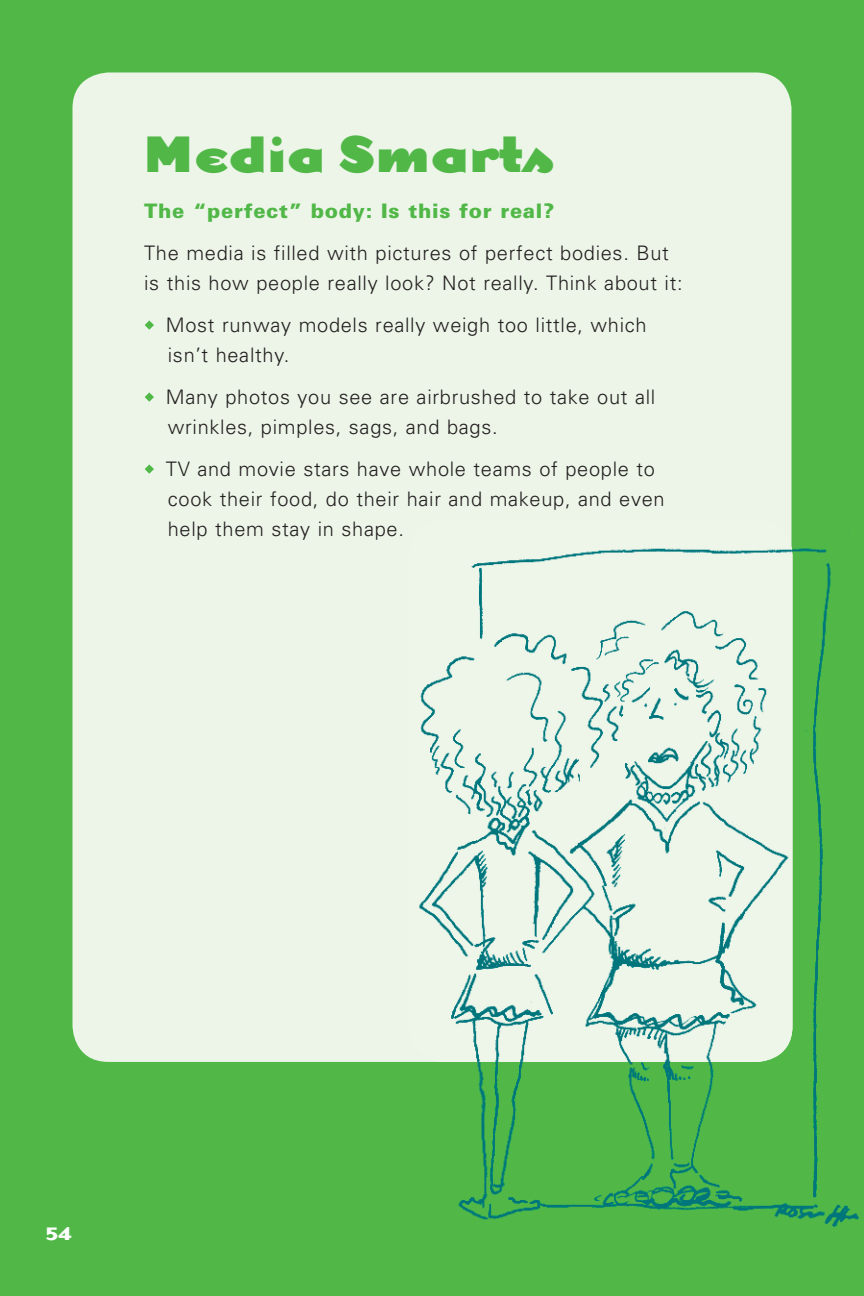
<style>
.page{position:relative;width:864px;height:1296px;background:#51b848}
.page>*{position:absolute;margin:0;border:0;box-sizing:border-box;transform-origin:0 0}
.t1{font:900 48px "Dogma";letter-spacing:.05em;color:#51b848}
.t2{font:300 20px/30px "Univers";letter-spacing:.035em;color:#231f20}
.t3{font:900 20px "Univers";letter-spacing:.035em;color:#51b848}
.t4{font:700 20px "Dogma";color:#fff}
</style>
<div class="page">
<div style="left:72px;top:72px;width:720px;height:990px;background:#ecf5e8;border-radius:36px"></div>
<svg style="left:145px;top:320px;width:9px;height:10px"></svg>
<svg style="left:145px;top:392px;width:9px;height:10px"></svg>
<svg style="left:145px;top:464px;width:9px;height:10px"></svg>
<img style="left:409px;top:520px;width:383px;height:542px">
<h2 class="t1" style="left:144px;top:112px;width:411px">Media Smarts</h2>
<h3 class="t3" style="left:144px;top:198px;width:412px">The “perfect” body: Is this for real?</h3>
<p class="t2" style="left:144px;top:238px;width:540px">The media is filled with pictures of perfect bodies. But is this how people really look? Not really. Think about it:</p>
<p class="t2" style="left:166px;top:310px;width:482px">Most runway models really weigh too little, which isn’t healthy.</p>
<p class="t2" style="left:166px;top:382px;width:491px">Many photos you see are airbrushed to take out all wrinkles, pimples, sags, and bags.</p>
<p class="t2" style="left:166px;top:454px;width:500px">TV and movie stars have whole teams of people to cook their food, do their hair and makeup, and even help them stay in shape.</p>
<p class="t4" style="left:46px;top:1219px;width:28px">54</p>
</div>
